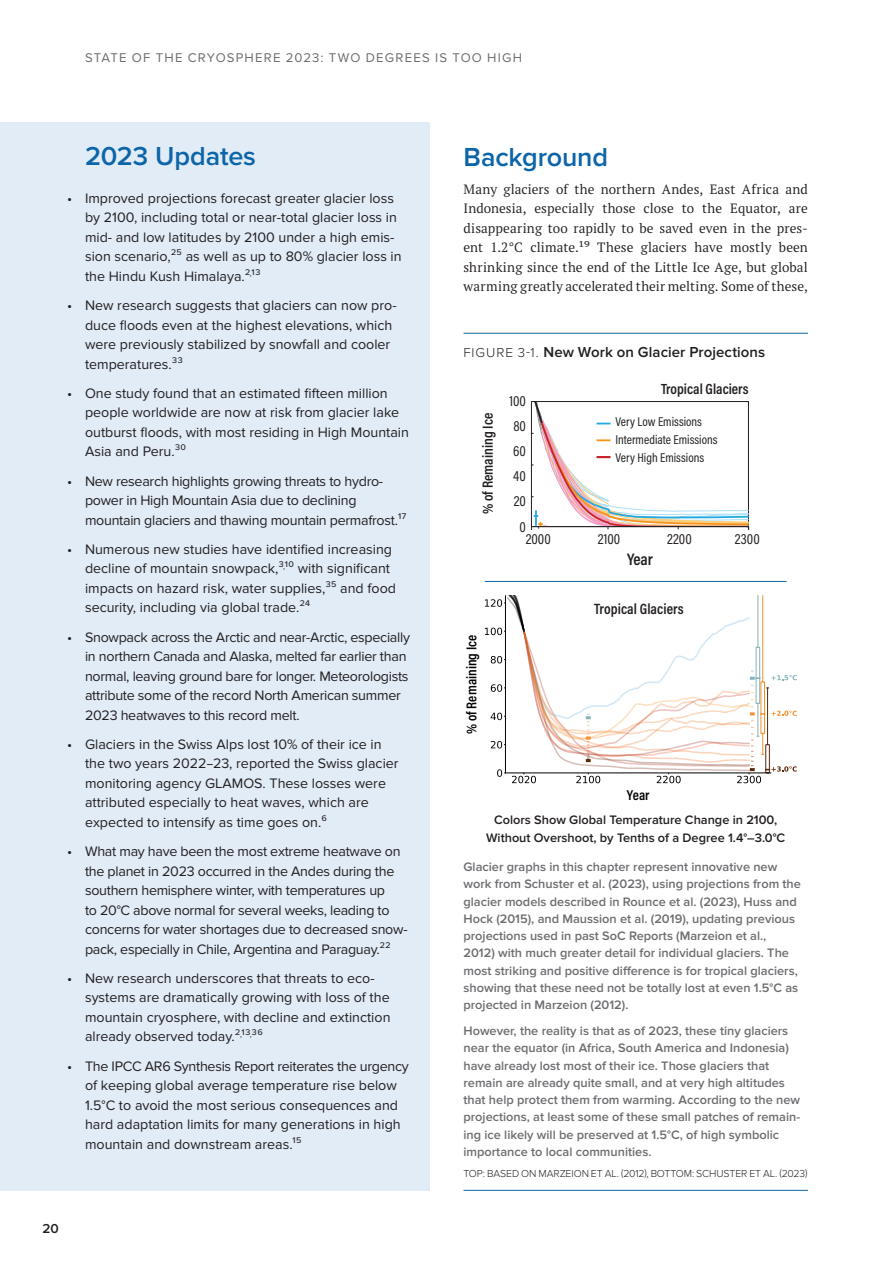
<style>
.page{position:relative;width:893px;height:1263px;background:#fff}
.page>*{position:absolute;margin:0;border:0;box-sizing:border-box;transform-origin:0 0}
.t1{font:600 27px "Proxima Nova";letter-spacing:-.005em;color:#0c65a8}
.t2{font:600 16.8px "Acumin Pro Cond";color:#231f20}
.t3{font:600 15px "Proxima Nova";letter-spacing:.005em;color:#231f20}
.t4{font:600 15px "Acumin Pro Cond";letter-spacing:.005em;color:#231f20}
.t5{font:600 14.85px "Acumin Pro Cond";color:#231f20}
.t6{font:14.85px/25.2px "Acumin Pro Cond";color:#231f20;text-align:right}
.t7{font:600 14.4px "Acumin Pro Cond";letter-spacing:.005em;color:#000}
.t8{font:14.25px/19.5px "Proxima Nova";color:#231f20}
.t9{font:14.25px/19.5px "Proxima Nova";letter-spacing:-.02em;color:#231f20}
.t10{font:13.5px/19.5px "PT Serif Pro";letter-spacing:.005em;color:#231f20;text-align:justify}
.t11{font:600 13.5px "Proxima Nova";color:#231f20}
.t12{font:13.2px "Proxima Nova";letter-spacing:.09em;color:#6c6d70}
.t13{font:12.9px/17.9px "Acumin Pro Cond";color:#231f20}
.t14{font:600 12.75px/17.2px "Proxima Nova";color:#6c6d70}
.t15{font:600 12.75px/17.2px "Proxima Nova";color:#231f20;text-align:center}
.t16{font:300 10.5px "Proxima Nova";letter-spacing:-.01em;color:#231f20}
.s1{font-weight:300;font-size:13.5px}
</style>
<div class="page">
<div style="left:0;top:123px;width:429px;height:1068px;background:#e1ecf7"></div>
<hr style="left:463px;top:333px;width:345px;height:1px;background:#0c65a8">
<hr style="left:463px;top:1190px;width:345px;height:1px;background:#0c65a8">
<svg style="left:531px;top:401px;width:218px;height:128px"></svg>
<svg style="left:484px;top:595px;width:313px;height:189px"></svg>
<div style="left:568px;top:588px;width:142px;height:40px;background:#fff"></div>
<hr style="left:485px;top:581px;width:302px;height:1px;background:#0c65a8">
<p class="t12" style="left:85px;top:50px;width:439px">STATE OF THE CRYOSPHERE 2023: TWO DEGREES IS TOO HIGH</p>
<h1 class="t1" style="left:85px;top:141px;width:172px">2023 Updates</h1>
<p class="t8" style="left:85px;top:188px;width:318px;text-indent:-18px">• Improved projections forecast greater glacier loss by 2100, including total or near-total glacier loss in mid- and low latitudes by 2100 under a high emis&shy;sion scenario,25 as well as up to 80% glacier loss in the Hindu Kush Himalaya.2<sup>,</sup>13</p>
<p class="t8" style="left:85px;top:296px;width:313px;text-indent:-18px">• New research suggests that glaciers can now pro&shy;duce floods even at the highest elevations, which were previously stabilized by snowfall and cooler temperatures.33</p>
<p class="t8" style="left:85px;top:383px;width:325px;text-indent:-18px">• One study found that an estimated fifteen million people worldwide are now at risk from glacier lake outburst floods, with most residing in High Mountain Asia and Peru.30</p>
<p class="t9" style="left:85px;top:471px;width:323px;text-indent:-18px">• N ew research highlights growing threats to hydro&shy;power in High Mountain Asia due to declining mountain glaciers and thawing mountain permafrost.17</p>
<p class="t8" style="left:85px;top:539px;width:312px;text-indent:-18px">• N umerous new studies have identified increasing decline of mountain snowpack,3<sup>,</sup>10 with significant impacts on hazard risk, water supplies,35 and food security, including via global trade.24</p>
<p class="t9" style="left:85px;top:627px;width:326px;text-indent:-18px">• Snowpack across the Arctic and near-Arctic, especially in northern Canada and Alaska, melted far earlier than normal, leaving ground bare for longer. Meteorologists attribute some of the record N orth American summer 2023 heatwaves to this record melt.</p>
<p class="t8" style="left:85px;top:734px;width:315px;text-indent:-18px">• Glaciers in the Swiss Alps lost 10% of their ice in the two years 2022–23, reported the Swiss glacier monitoring agency GLAMOS. These losses were attributed especially to heat waves, which are expected to intensify as time goes on.6</p>
<p class="t9" style="left:85px;top:842px;width:324px;text-indent:-18px">• What may have been the most extreme heatwave on the planet in 2023 occurred in the Andes during the southern hemisphere winter, with temperatures up<br>to 20°C above normal for several weeks, leading to concerns for water shortages due to decreased snow&shy;pack, especially in Chile, Argentina and Paraguay.22</p>
<p class="t8" style="left:85px;top:968px;width:307px;text-indent:-18px">• N ew research underscores that threats to eco&shy;systems are dramatically growing with loss of the mountain cryosphere, with decline and extinction already observed today.2<sup>,</sup>13<sup>,</sup>36</p>
<p class="t8" style="left:85px;top:1056px;width:325px;text-indent:-18px">• The IPCC AR6 Synthesis Report reiterates the urgency of keeping global average temperature rise below 1.5°C to avoid the most serious consequences and hard adaptation limits for many generations in high mountain and downstream areas.15</p>
<p class="t11" style="left:43px;top:1221px;width:18px">20</p>
<h1 class="t1" style="left:463px;top:141px;width:146px">Background</h1>
<p class="t10" style="left:463px;top:179px;width:346px">Many glaciers of the northern Andes, East Africa and Indonesia, especially those close to the Equator, are disappearing too rapidly to be saved even in the pres&shy;ent 1.2°C climate.19 These glaciers have mostly been shrinking since the end of the Little Ice Age, but global warming greatly accelerated their melting. Some of these,</p>
<p class="t3" style="left:463px;top:343px;width:303px"><span class="s1">FIGURE 3-1.</span> New Work on Glacier Projections</p>
<p class="t5" style="left:478px;top:514px;width:103px;rotate:-90deg">% of Remaining Ice</p>
<p class="t6" style="left:509px;top:387px;width:18px">100<br>80<br>60<br>40<br>20<br>0</p>
<p class="t5" style="left:661px;top:379px;width:89px">Tropical Glaciers</p>
<p class="t13" style="left:616px;top:413px;width:103px">Very Low Emissions<br>Intermediate Emissions<br>Very High Emissions</p>
<p class="t6" style="left:526px;top:526px;width:27px">2000</p>
<p class="t6" style="left:598px;top:526px;width:24px">2100</p>
<p class="t6" style="left:667px;top:526px;width:26px">2200</p>
<p class="t6" style="left:735px;top:526px;width:26px">2300</p>
<p class="t2" style="left:627px;top:548px;width:27px">Year</p>
<p class="t7" style="left:462px;top:734px;width:101px;rotate:-90deg">% of Remaining Ice</p>
<p class="t4" style="left:594px;top:598px;width:91px">Tropical Glaciers</p>
<p class="t7" style="left:627px;top:786px;width:24px">Year</p>
<p class="t15" style="left:486px;top:812px;width:301px">Colors Show Global Temperature Change in 2100,<br>Without Overshoot, by Tenths of a Degree 1.4°–3.0°C</p>
<p class="t14" style="left:463px;top:858px;width:339px">Glacier graphs in this chapter represent innovative new work from Schuster et al. (2023), using projections from the glacier models described in Rounce et al. (2023), Huss and Hock (2015), and Maussion et al. (2019), updating previous projections used in past SoC Reports (Marzeion et al., 2012) with much greater detail for individual glaciers. The most striking and positive difference is for tropical glaciers, showing that these need not be totally lost at even 1.5°C as projected in Marzeion (2012).</p>
<p class="t14" style="left:463px;top:1022px;width:338px">However, the reality is that as of 2023, these tiny glaciers near the equator (in Africa, South America and Indonesia) have already lost most of their ice. Those glaciers that remain are already quite small, and at very high altitudes that help protect them from warming. According to the new projections, at least some of these small patches of remain&shy;ing ice likely will be preserved at 1.5°C, of high symbolic importance to local communities.</p>
<p class="t16" style="left:463px;top:1167px;width:345px">TOP: BASED ON MARZEION ET AL. (2012), BOTTOM: SCHUSTER ET AL. (2023)</p>
</div>
